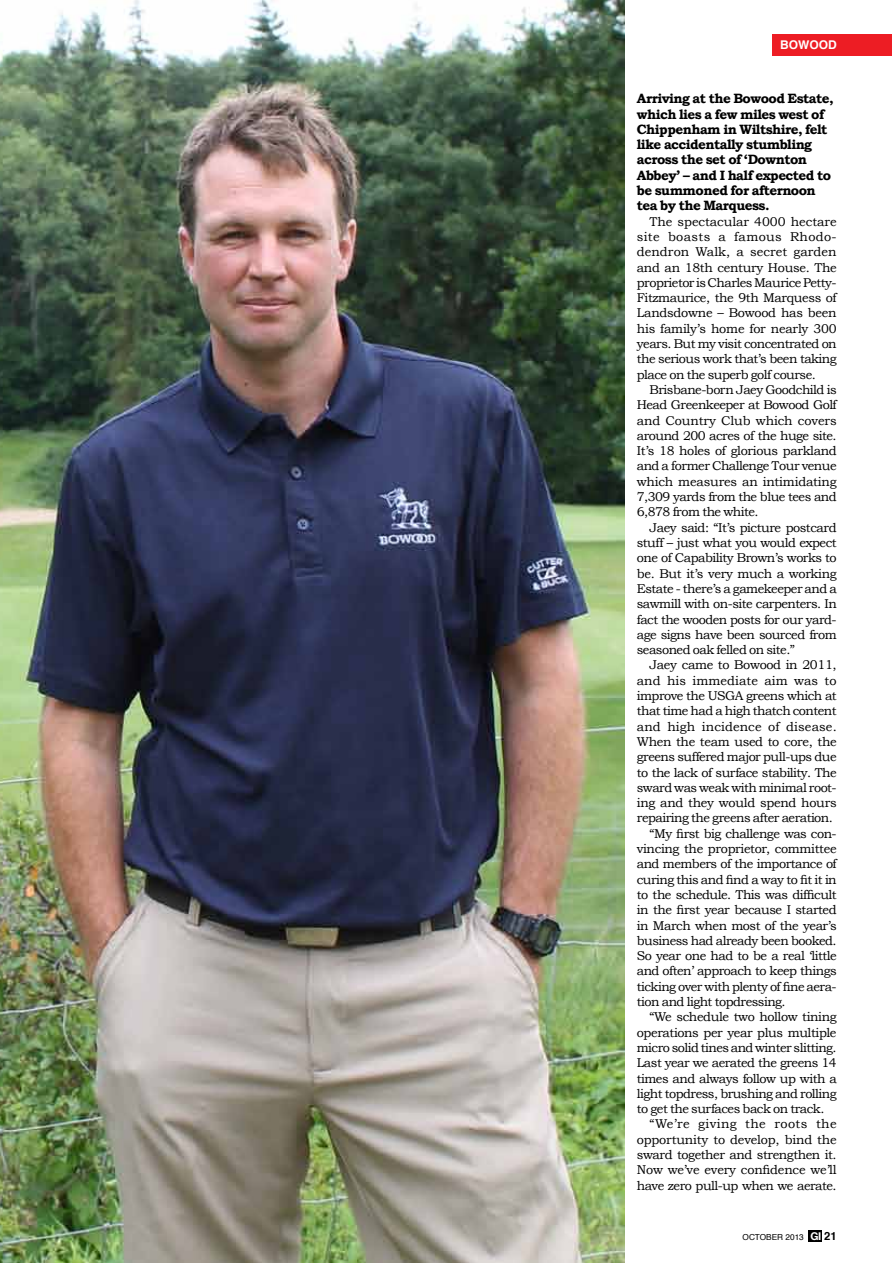
<style>
.page{position:relative;width:892px;height:1263px;background:#fff}
.page>*{position:absolute;margin:0;border:0;box-sizing:border-box;transform-origin:0 0}
.t1{font:700 13.5px/15.3px "Bookman Old Style";letter-spacing:-.04em;color:#000}
.t2{font:12.75px "Bookman Old Style";letter-spacing:-.04em;color:#000}
.t3{font:12.75px "Bookman Old Style";letter-spacing:-.015em;color:#000}
.t4{font:12.75px "Bookman Old Style";letter-spacing:-.005em;color:#000}
.t5{font:12.75px "Bookman Old Style";letter-spacing:-.02em;color:#000}
.t6{font:12.75px "Bookman Old Style";letter-spacing:.005em;color:#000}
.t7{font:12.75px "Bookman Old Style";letter-spacing:.01em;color:#000}
.t8{font:12.75px "Bookman Old Style";letter-spacing:.025em;color:#000}
.t9{font:12.75px "Bookman Old Style";letter-spacing:.03em;color:#000}
.t10{font:700 12px "Helvetica";color:#fff}
.t11{font:8.25px "Helvetica";color:#000}
.s1{font-family:"Helvetica Neue";font-weight:700;font-size:10.8px;color:#fff}
.s2{font-weight:700;font-size:11.25px}
</style>
<div class="page">
<img style="left:0;top:0;width:624px;height:1263px">
<div style="left:808px;top:1230px;width:14px;height:11px;background:#000"></div>
<div style="left:773px;top:34px;width:119px;height:21px;background:#ed1d24"></div>
<p class="t10" style="left:780px;top:35px;width:58px">BOWOOD</p>
<p class="t1" style="left:637px;top:91px;width:198px">Arriving at the Bowood Estate, which lies a few miles west of<br>Chippenham in Wiltshire, felt like accidentally stumbling across the set of ‘Downton<br>Abbey’ – and I half expected to be summoned for afternoon tea by the Marquess.</p>
<p class="t4" style="left:650px;top:214px;width:189px">The spectacular 4000 hectare</p>
<p class="t8" style="left:637px;top:229px;width:201px">site boasts a famous Rhodo-</p>
<p class="t6" style="left:637px;top:245px;width:201px">dendron Walk, a secret garden</p>
<p class="t2" style="left:637px;top:260px;width:201px">and an 18th century House. The</p>
<p class="t2" style="left:637px;top:275px;width:201px">proprietor is Charles Maurice Petty-</p>
<p class="t2" style="left:637px;top:290px;width:201px">Fitzmaurice, the 9th Marquess of</p>
<p class="t5" style="left:637px;top:306px;width:201px">Landsdowne – Bowood has been</p>
<p class="t3" style="left:637px;top:321px;width:201px">his family’s home for nearly 300</p>
<p class="t2" style="left:637px;top:336px;width:201px">years. But my visit concentrated on</p>
<p class="t2" style="left:637px;top:352px;width:201px">the serious work that’s been taking</p>
<p class="t2" style="left:637px;top:367px;width:181px">place on the superb golf course.</p>
<p class="t2" style="left:650px;top:382px;width:189px">Brisbane-born Jaey Goodchild is</p>
<p class="t2" style="left:637px;top:398px;width:201px">Head Greenkeeper at Bowood Golf</p>
<p class="t4" style="left:637px;top:413px;width:201px">and Country Club which covers</p>
<p class="t2" style="left:637px;top:428px;width:201px">around 200 acres of the huge site.</p>
<p class="t2" style="left:637px;top:443px;width:201px">It’s 18 holes of glorious parkland</p>
<p class="t2" style="left:637px;top:459px;width:201px">and a former Challenge Tour venue</p>
<p class="t3" style="left:637px;top:474px;width:201px">which measures an intimidating</p>
<p class="t2" style="left:637px;top:489px;width:201px">7,309 yards from the blue tees and</p>
<p class="t2" style="left:637px;top:505px;width:123px">6,878 from the white.</p>
<p class="t2" style="left:650px;top:520px;width:188px">Jaey said: “It’s picture postcard</p>
<p class="t2" style="left:637px;top:535px;width:201px">stuff – just what you would expect</p>
<p class="t2" style="left:637px;top:551px;width:201px">one of Capability Brown’s works to</p>
<p class="t2" style="left:637px;top:566px;width:201px">be. But it’s very much a working</p>
<p class="t2" style="left:637px;top:581px;width:201px">Estate - there’s a gamekeeper and a</p>
<p class="t2" style="left:637px;top:596px;width:201px">sawmill with on-site carpenters. In</p>
<p class="t2" style="left:637px;top:612px;width:201px">fact the wooden posts for our yard-</p>
<p class="t2" style="left:637px;top:627px;width:201px">age signs have been sourced from</p>
<p class="t2" style="left:637px;top:642px;width:160px">seasoned oak felled on site.”</p>
<p class="t2" style="left:650px;top:658px;width:189px">Jaey came to Bowood in 2011,</p>
<p class="t6" style="left:637px;top:673px;width:201px">and his immediate aim was to</p>
<p class="t2" style="left:637px;top:688px;width:201px">improve the USGA greens which at</p>
<p class="t2" style="left:637px;top:704px;width:201px">that time had a high thatch content</p>
<p class="t7" style="left:637px;top:719px;width:201px">and high incidence of disease.</p>
<p class="t2" style="left:637px;top:734px;width:201px">When the team used to core, the</p>
<p class="t2" style="left:637px;top:749px;width:201px">greens suffered major pull-ups due</p>
<p class="t2" style="left:637px;top:765px;width:201px">to the lack of surface stability. The</p>
<p class="t2" style="left:637px;top:780px;width:201px">sward was weak with minimal root-</p>
<p class="t5" style="left:637px;top:795px;width:201px">ing and they would spend hours</p>
<p class="t2" style="left:637px;top:811px;width:198px">repairing the greens after aeration.</p>
<p class="t2" style="left:650px;top:826px;width:189px">“My first big challenge was con-</p>
<p class="t2" style="left:637px;top:841px;width:201px">vincing the proprietor, committee</p>
<p class="t2" style="left:637px;top:857px;width:201px">and members of the importance of</p>
<p class="t2" style="left:637px;top:872px;width:201px">curing this and find a way to fit it in</p>
<p class="t2" style="left:637px;top:887px;width:201px">to the schedule. This was difficult</p>
<p class="t2" style="left:637px;top:902px;width:201px">in the first year because I started</p>
<p class="t2" style="left:637px;top:918px;width:201px">in March when most of the year’s</p>
<p class="t2" style="left:637px;top:933px;width:201px">business had already been booked.</p>
<p class="t2" style="left:637px;top:948px;width:201px">So year one had to be a real ‘little</p>
<p class="t2" style="left:637px;top:964px;width:201px">and often’ approach to keep things</p>
<p class="t2" style="left:637px;top:979px;width:201px">ticking over with plenty of fine aera-</p>
<p class="t2" style="left:637px;top:994px;width:150px">tion and light topdressing.</p>
<p class="t2" style="left:650px;top:1010px;width:188px">“We schedule two hollow tining</p>
<p class="t2" style="left:637px;top:1025px;width:201px">operations per year plus multiple</p>
<p class="t2" style="left:637px;top:1040px;width:201px">micro solid tines and winter slitting.</p>
<p class="t2" style="left:637px;top:1055px;width:201px">Last year we aerated the greens 14</p>
<p class="t2" style="left:637px;top:1071px;width:201px">times and always follow up with a</p>
<p class="t2" style="left:637px;top:1086px;width:201px">light topdress, brushing and rolling</p>
<p class="t2" style="left:637px;top:1101px;width:189px">to get the surfaces back on track.</p>
<p class="t9" style="left:650px;top:1117px;width:189px">“We’re giving the roots the</p>
<p class="t3" style="left:637px;top:1132px;width:201px">opportunity to develop, bind the</p>
<p class="t2" style="left:637px;top:1147px;width:201px">sward together and strengthen it.</p>
<p class="t3" style="left:637px;top:1163px;width:201px">Now we’ve every confidence we’ll</p>
<p class="t2" style="left:637px;top:1178px;width:201px">have zero pull-up when we aerate.</p>
<p class="t11" style="left:742px;top:1231px;width:96px">OCTOBER 2013 <span class="s1">GI</span> <span class="s2">21</span></p>
</div>
